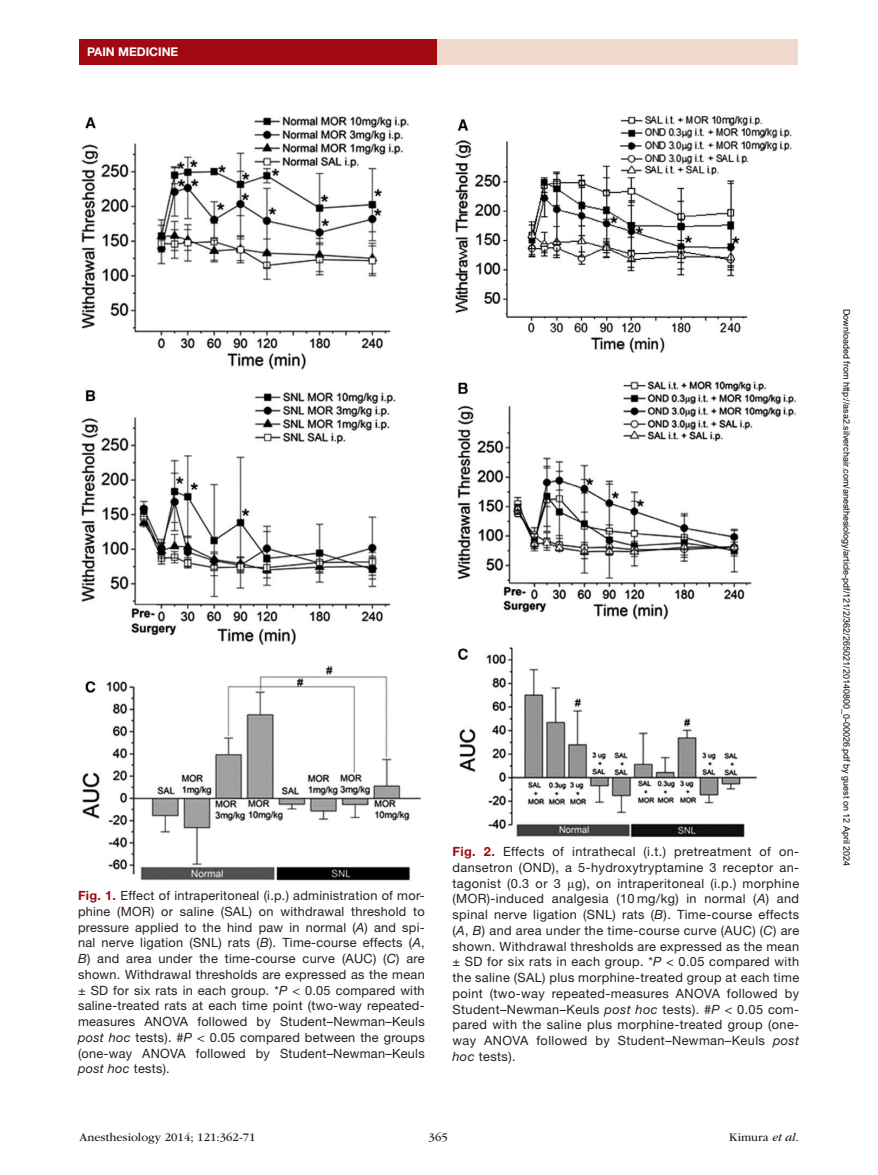
<style>
.page{position:relative;width:878px;height:1175px;background:#fff}
.page>*{position:absolute;margin:0;border:0;box-sizing:border-box;transform-origin:0 0}
.t1{font:12.75px/15.8px "Helvetica Neue LT Std";letter-spacing:.02em;color:#231f20;text-align:justify}
.t2{font:12px "ITC Garamond Std";color:#231f20}
.t3{font:700 12px "Helvetica Neue LT Std";color:#fff}
.t4{font:9px "Arial";color:#000}
.s1{font-weight:700;color:#a1080f}
.s2{font-style:italic}
.s3{font-family:"Gandhari Unicode"}
</style>
<div class="page">
<div style="left:432px;top:39px;width:365px;height:26px;background:#f1d8cd"></div>
<div style="left:79px;top:39px;width:357px;height:25px;background:#a1080f"></div>
<img style="left:455px;top:115px;width:341px;height:723px">
<img style="left:81px;top:116px;width:341px;height:765px">
<p class="t3" style="left:87px;top:44px;width:93px">PAIN MEDICINE</p>
<p class="t1" style="left:78px;top:887px;width:348px"><span class="s1">Fig. 1.</span> Effect of intraperitoneal (i.p.) administration of mor&shy;phine (MOR) or saline (SAL) on withdrawal threshold to pressure applied to the hind paw in normal (<span class="s2">A</span>) and spi&shy;nal nerve ligation (SNL) rats (<span class="s2">B</span>). Time-course effects (<span class="s2">A</span>, <span class="s2">B</span>) and area under the time-course curve (AUC) (<span class="s2">C</span>) are shown. Withdrawal thresholds are expressed as the mean ± SD for six rats in each group. *<span class="s2">P</span> &lt; 0.05 compared with saline-treated rats at each time point (two-way repeated&shy;measures ANOVA followed by Student–Newman–Keuls <span class="s2">post hoc</span> tests). #<span class="s2">P</span> &lt; 0.05 compared between the groups (one-way ANOVA followed by Student–Newman–Keuls <span class="s2">post hoc</span> tests).</p>
<p class="t1" style="left:452px;top:843px;width:348px"><span class="s1">Fig. 2.</span> Effects of intrathecal (i.t.) pretreatment of on&shy;dansetron (OND), a 5-hydroxytryptamine 3 receptor an&shy;tagonist (0.3 or 3 <span class="s3">μ</span>g), on intraperitoneal (i.p.) morphine (MOR)-induced analgesia (10 mg/kg) in normal (<span class="s2">A</span>) and spinal nerve ligation (SNL) rats (<span class="s2">B</span>). Time-course effects (<span class="s2">A</span>, <span class="s2">B</span>) and area under the time-course curve (AUC) (<span class="s2">C</span>) are shown. Withdrawal thresholds are expressed as the mean ± SD for six rats in each group. *<span class="s2">P</span> &lt; 0.05 compared with the saline (SAL) plus morphine-treated group at each time point (two-way repeated-measures ANOVA followed by Student–Newman–Keuls <span class="s2">post hoc</span> tests). #<span class="s2">P</span> &lt; 0.05 com&shy;pared with the saline plus morphine-treated group (one&shy;way ANOVA followed by Student–Newman–Keuls <span class="s2">post hoc</span> tests).</p>
<p class="t2" style="left:80px;top:1130px;width:177px">Anesthesiology 2014; 121:362-71</p>
<p class="t2" style="left:428px;top:1130px;width:21px">365</p>
<p class="t2" style="left:729px;top:1130px;width:71px">Kimura <span class="s2">et al</span>.</p>
<p class="t4" style="left:850px;top:309px;width:559px;rotate:90deg">Downloaded from http://asa2.silverchair.com/anesthesiology/article-pdf/121/2/362/265021/20140800_0-00026.pdf by guest on 12 April 2024</p>
</div>
